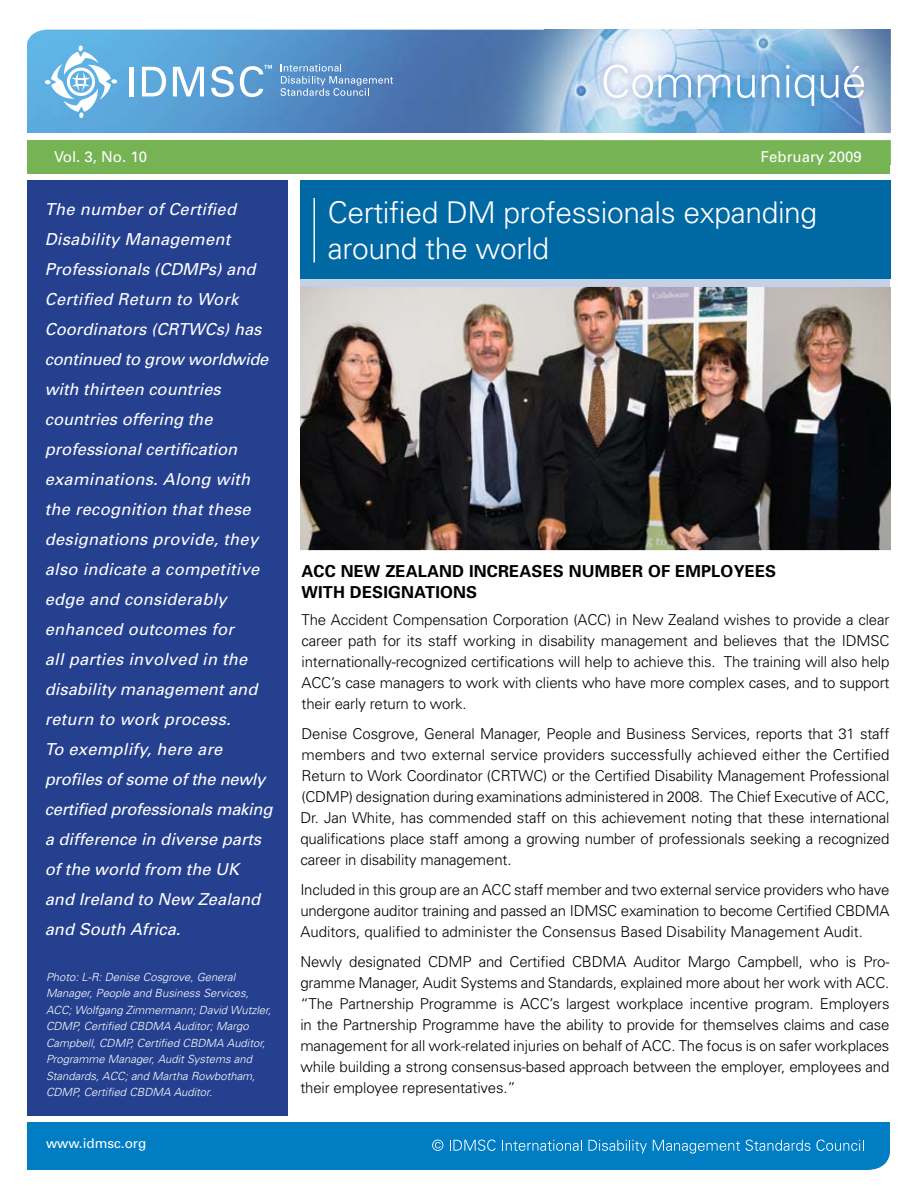
<style>
.page{position:relative;width:918px;height:1188px;background:#fff}
.page>*{position:absolute;margin:0;border:0;box-sizing:border-box;transform-origin:0 0}
.t1{font:300 30px/36px "Univers";letter-spacing:-.01em;color:#fff}
.t2{font:italic 16.5px/30px "Univers";color:#fff}
.t3{font:700 16.5px/21px "Univers";letter-spacing:.01em;color:#000}
.t4{font:300 15px/21px "Univers";letter-spacing:-.01em;color:#000;text-align:justify}
.t5{font:15px "Univers";color:#fff}
.t6{font:13.5px "Univers";color:#fff}
.t7{font:italic 300 11.25px/16.5px "Univers";color:#fff}
</style>
<div class="page">
<div style="left:301px;top:280px;width:590px;height:196px;background:#c4d1e6"></div>
<img style="left:27px;top:118px;width:518px;height:15px">
<div style="left:27px;top:140px;width:865px;height:33px;background:#76b353"></div>
<svg style="left:27px;top:29px;width:518px;height:89px"></svg>
<hr style="left:891px;top:20px;width:4px;height:1150px;background:#fff">
<div style="left:27px;top:1122px;width:863px;height:48px;background:#007dc3"></div>
<img style="left:545px;top:29px;width:346px;height:104px">
<img style="left:545px;top:140px;width:346px;height:24px">
<svg style="left:604px;top:65px;width:87px;height:33px"></svg>
<svg style="left:698px;top:74px;width:32px;height:23px"></svg>
<svg style="left:737px;top:75px;width:18px;height:23px"></svg>
<svg style="left:762px;top:74px;width:17px;height:23px"></svg>
<hr style="left:786px;top:75px;width:3px;height:22px;background:#fff">
<svg style="left:786px;top:65px;width:3px;height:4px"></svg>
<svg style="left:795px;top:74px;width:19px;height:32px"></svg>
<svg style="left:821px;top:66px;width:43px;height:32px"></svg>
<div style="left:300px;top:180px;width:591px;height:99px;background:#0068a3"></div>
<hr style="left:314px;top:198px;width:1px;height:64px;background:#fff">
<div style="left:27px;top:180px;width:261px;height:941px;background:#25408f"></div>
<img style="left:300px;top:287px;width:591px;height:263px">
<div style="left:21px;top:1117px;width:897px;height:5px;background:#fff"></div>
<p class="t5" style="left:54px;top:147px;width:95px">Vol. 3, No. 10</p>
<p class="t5" style="left:761px;top:147px;width:102px">February 2009</p>
<p class="t2" style="left:45px;top:194px;width:229px">The number of Certified<br>Disability Management<br>Professionals (CDMPs) and<br>Certified Return to Work<br>Coordinators (CRTWCs) has continued to grow worldwide with thirteen countries countries offering the professional certification examinations. Along with the recognition that these designations provide, they also indicate a competitive edge and considerably enhanced outcomes for<br>all parties involved in the disability management and return to work process.<br>To exemplify, here are profiles of some of the newly certified professionals making a difference in diverse parts of the world from the UK and Ireland to New Zealand and South Africa.</p>
<p class="t7" style="left:46px;top:968px;width:227px">Photo: L-R: Denise Cosgrove, General Manager, People and Business Services, ACC; Wolfgang Zimmermann; David Wutzler, CDMP, Certified CBDMA Auditor; Margo Campbell, CDMP, Certified CBDMA Auditor, Programme Manager, Audit Systems and Standards, ACC; and Martha Rowbotham, CDMP, Certified CBDMA Auditor.</p>
<p class="t6" style="left:46px;top:1135px;width:102px">www.idmsc.org</p>
<h1 class="t1" style="left:328px;top:194px;width:491px">Certified DM professionals expanding around the world</h1>
<p class="t3" style="left:302px;top:560px;width:476px">ACC NEW ZEALAN D INCREASES NUMBER OF EMPLOYEES<br>WITH DESIGNATIONS</p>
<p class="t4" style="left:302px;top:608px;width:590px">The Accident Compensation Corporation (ACC) in New Zealand wishes to provide a clear career path for its staff working in disability management and believes that the IDMSC internationally-recognized certifications will help to achieve this. The training will also help ACC’s case managers to work with clients who have more complex cases, and to support their early return to work.</p>
<p class="t4" style="left:300px;top:722px;width:591px">Denise Cosgrove, General Manager, People and Business Services, reports that 31 staff members and two external service providers successfully achieved either the Certified Return to Work Coordinator (CRTWC) or the Certified Disability Management Professional (CDMP) designation during examinations administered in 2008. The Chief Executive of ACC, Dr. Jan White, has commended staff on this achievement noting that these international qualifications place staff among a growing number of professionals seeking a recognized career in disability management.</p>
<p class="t4" style="left:300px;top:878px;width:591px">Included in this group are an ACC staff member and two external service providers who have undergone auditor training and passed an IDMSC examination to become Certified CBDMA Auditors, qualified to administer the Consensus Based Disability Management Audit.</p>
<p class="t4" style="left:300px;top:950px;width:591px">Newly designated CDMP and Certified CBDMA Auditor Margo Campbell, who is Pro&shy;gramme Manager, Audit Systems and Standards, explained more about her work with ACC. “The Partnership Programme is ACC’s largest workplace incentive program. Employers in the Partnership Programme have the ability to provide for themselves claims and case management for all work-related injuries on behalf of ACC. The focus is on safer workplaces while building a strong consensus-based approach between the employer, employees and their employee representatives.”</p>
</div>
